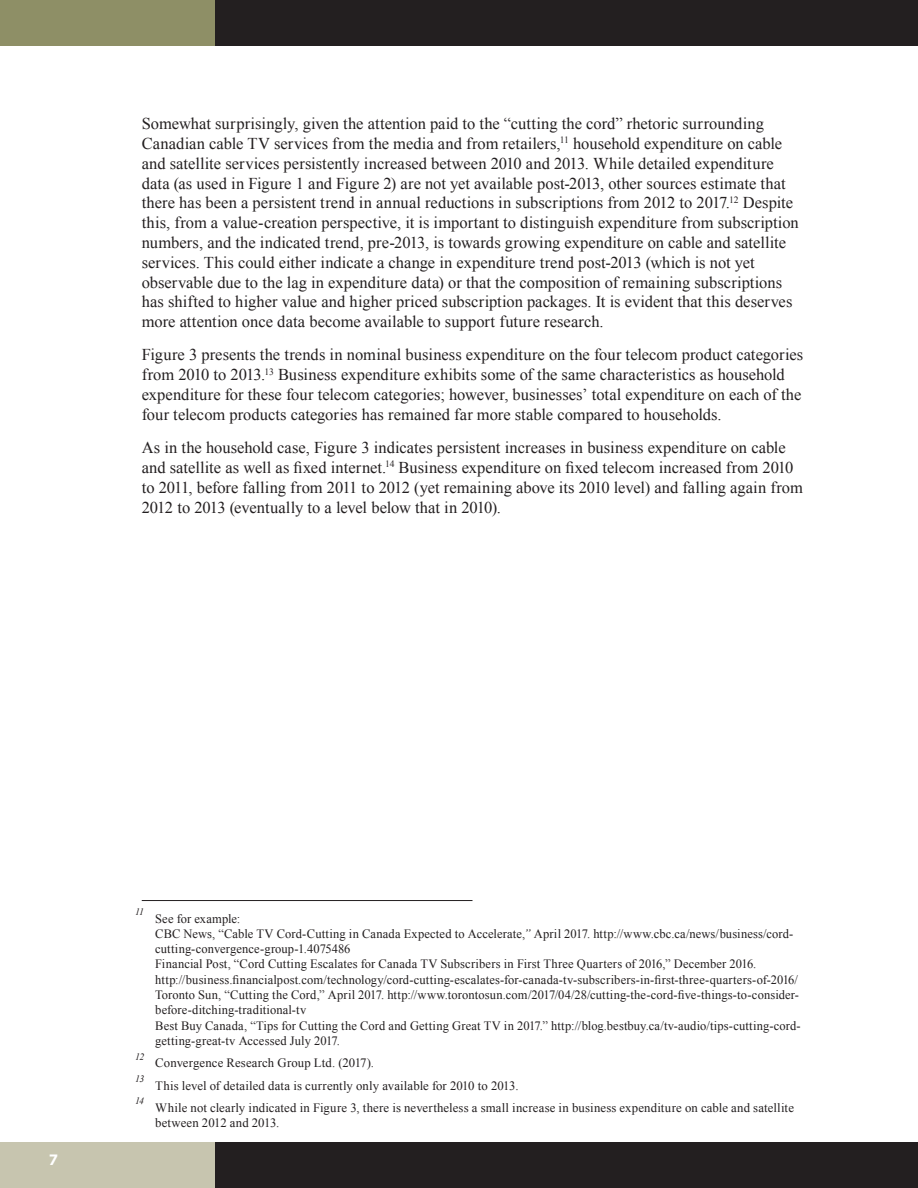
<style>
.page{position:relative;width:918px;height:1188px;background:#fff}
.page>*{position:absolute;margin:0;border:0;box-sizing:border-box;transform-origin:0 0}
.Body{font:16.5px/19.8px "Times New Roman";color:#231f20}
.t1{font:700 15px "Gotham";color:#fff}
.Footnote{font:12.75px/15.3px "Times New Roman";letter-spacing:.01em;color:#231f20}
.Footnote-2{font:italic 9.75px "Times New Roman";letter-spacing:-.055em;color:#231f20}
.s1{font-style:italic}
</style>
<div class="page">
<div style="left:0;top:1143px;width:215px;height:45px;background:#c7c5af"></div>
<div style="left:0;top:0;width:215px;height:45px;background:#8e8f66"></div>
<div style="left:215px;top:1143px;width:703px;height:45px;background:#231f20"></div>
<div style="left:215px;top:0;width:703px;height:45px;background:#231f20"></div>
<hr style="left:142px;top:900px;width:330px;height:1px;background:#231f20">
<p class="Body" style="left:142px;top:113px;width:659px">Somewhat surprisingly, given the attention paid to the “cutting the cord” rhetoric surrounding Canadian cable TV services from the media and from retailers,<sup>11</sup> household expenditure on cable and satellite services persistently increased between 2010 and 2013. While detailed expenditure data (as used in Figure 1 and Figure 2) are not yet available post-2013, other sources estimate that there has been a persistent trend in annual reductions in subscriptions from 2012 to 2017.<sup>12</sup> Despite this, from a value-creation perspective, it is important to distinguish expenditure from subscription numbers, and the indicated trend, pre-2013, is towards growing expenditure on cable and satellite services. This could either indicate a change in expenditure trend post-2013 (which is not yet observable due to the lag in expenditure data) or that the composition of remaining subscriptions has shifted to higher value and higher priced subscription packages. It is evident that this deserves more attention once data become available to support future research.</p>
<p class="Body" style="left:142px;top:345px;width:663px">Figure 3 presents the trends in nominal business expenditure on the four telecom product categories from 2010 to 2013.<sup>13</sup> Business expenditure exhibits some of the same characteristics as household expenditure for these four telecom categories; however, businesses’ total expenditure on each of the four telecom products categories has remained far more stable compared to households.</p>
<p class="Body" style="left:142px;top:437px;width:663px">As in the household case, Figure 3 indicates persistent increases in business expenditure on cable and satellite as well as fixed internet.<sup>14</sup> Business expenditure on fixed telecom increased from 2010 to 2011, before falling from 2011 to 2012 (yet remaining above its 2010 level) and falling again from 2012 to 2013 (eventually to a level below that in 2010).</p>
<p class="t1" style="left:49px;top:1150px;width:11px">7</p>
<p class="Footnote-2" style="left:135px;top:905px;width:11px">11</p>
<p class="Footnote" style="left:155px;top:910px;width:647px">See for example:<br>CBC News, “Cable TV Cord-Cutting in Canada Expected to Accelerate,<span class="s1">”</span> April 2017. http://www.cbc.ca/news/business/cord&shy;cutting-convergence-group-1.4075486<br>Financial Post, “Cord Cutting Escalates for Canada TV Subscribers in First Three Quarters of 2016,” December 2016. http://business.financialpost.com/technology/cord-cutting-escalates-for-canada-tv-subscribers-in-first-three-quarters-of-2016/ Toronto Sun, “Cutting the Cord,” April 2017. http://www.torontosun.com/2017/04/28/cutting-the-cord-five-things-to-consider&shy;before-ditching-traditional-tv<br>Best Buy Canada, “Tips for Cutting the Cord and Getting Great TV in 2017.” http://blog.bestbuy.ca/tv-audio/tips-cutting-cord&shy;getting-great-tv Accessed July 2017.</p>
<p class="Footnote-2" style="left:135px;top:1050px;width:11px">12</p>
<p class="Footnote" style="left:155px;top:1055px;width:220px">Convergence Research Group Ltd. (2017).</p>
<p class="Footnote-2" style="left:135px;top:1072px;width:11px">13</p>
<p class="Footnote" style="left:155px;top:1078px;width:365px">This level of detailed data is currently only available for 2010 to 2013.</p>
<p class="Footnote-2" style="left:135px;top:1094px;width:11px">14</p>
<p class="Footnote" style="left:155px;top:1100px;width:640px">While not clearly indicated in Figure 3, there is nevertheless a small increase in business expenditure on cable and satellite between 2012 and 2013.</p>
</div>
